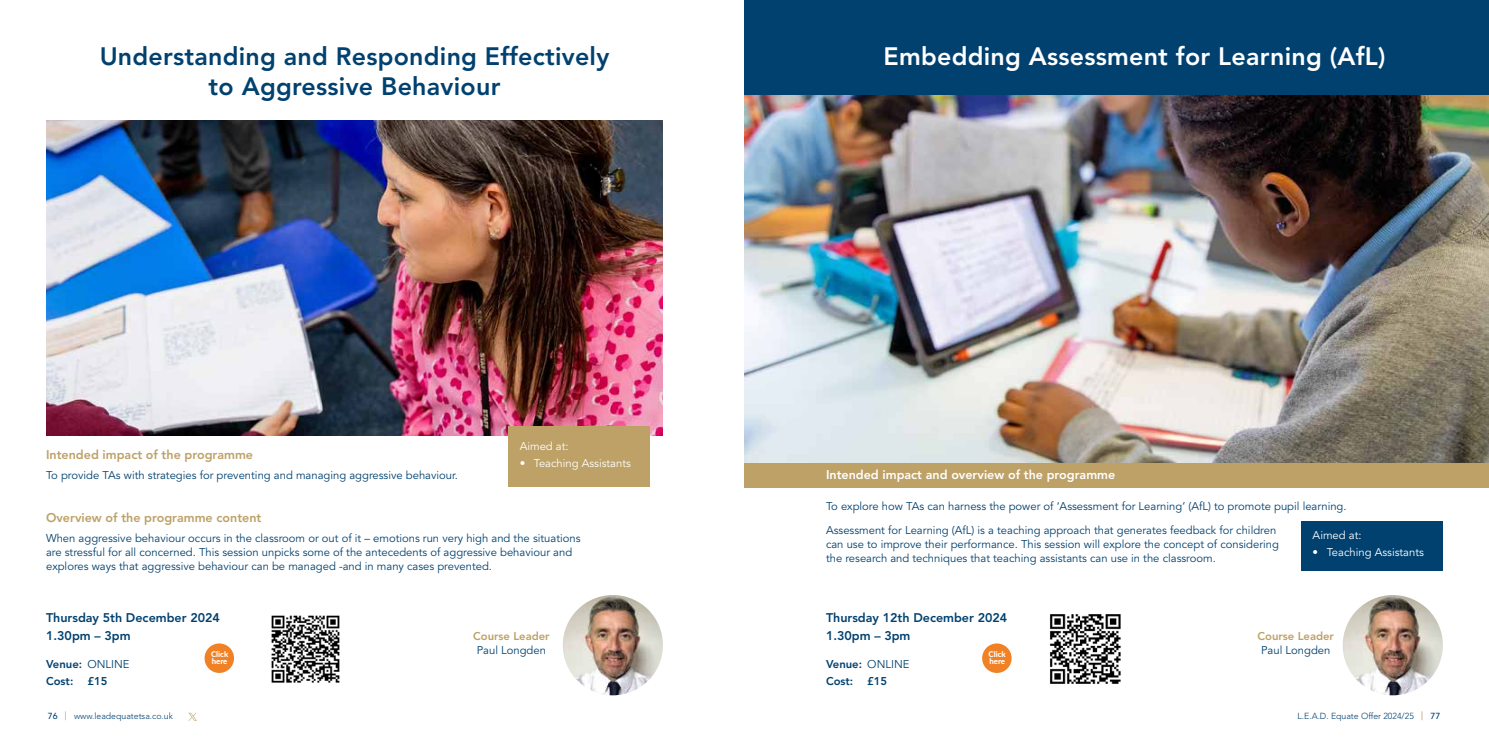
<style>
.page{position:relative;width:1489px;height:745px;background:#fff}
.page>*{position:absolute;margin:0;border:0;box-sizing:border-box;transform-origin:0 0}
.t1{font:800 25px/30px "Avenir";letter-spacing:.01em;color:#004170;text-align:center}
.t2{font:800 25px "Avenir";letter-spacing:.01em;color:#fff}
.t3{font:800 12.5px/18.5px "Avenir";color:#004170}
.t4{font:800 12.5px "Avenir";color:#bda166}
.t5{font:800 12.5px "Avenir";color:#fff}
.t6{font:11.25px/13.8px "Avenir";color:#004170}
.t7{font:11.25px "Avenir";color:#fff}
.t8{font:800 11.25px/17px "Avenir";color:#004170}
.t9{font:800 11.25px "Avenir";color:#bda166}
.t10{font:300 8.75px "Avenir";color:#004170}
.t11{font:800 7.88px/7.4px "Lato";color:#fff}
.s1{font-weight:400}
.s2{font-weight:500}
.s3{font-weight:500;font-size:11.5px;color:#bda166}
</style>
<div class="page">
<svg style="left:188px;top:712px;width:9px;height:8px"></svg>
<img style="left:46px;top:120px;width:617px;height:315px">
<div style="left:508px;top:426px;width:142px;height:60px;background:#bda166"></div>
<img style="left:562px;top:594px;width:101px;height:100px;border-radius:50px">
<img style="left:271px;top:615px;width:69px;height:68px">
<div style="left:744px;top:0;width:744px;height:106px;background:#004170"></div>
<img style="left:744px;top:96px;width:744px;height:367px">
<div style="left:744px;top:463px;width:744px;height:25px;background:#bda166"></div>
<img style="left:1342px;top:594px;width:100px;height:100px;border-radius:50px">
<img style="left:1050px;top:614px;width:71px;height:70px">
<div style="left:1300px;top:520px;width:142px;height:50px;background:#004170"></div>
<div style="left:204px;top:643px;width:30px;height:29px;background:#f08225;border-radius:50%"></div>
<div style="left:982px;top:643px;width:29px;height:29px;background:#f08225;border-radius:50%"></div>
<h1 class="t1" style="left:100px;top:41px;width:511px">Understanding and Responding Effectively to Aggressive Behaviour</h1>
<p class="t7" style="left:519px;top:439px;width:50px">Aimed at:</p>
<p class="t7" style="left:519px;top:456px;width:113px">• Teaching Assistants</p>
<p class="t4" style="left:46px;top:447px;width:208px">Intended impact of the programme</p>
<p class="t6" style="left:46px;top:468px;width:413px">To provide TAs with strategies for preventing and managing aggressive behaviour.</p>
<p class="t4" style="left:46px;top:509px;width:217px">Overview of the programme content</p>
<p class="t6" style="left:46px;top:531px;width:536px">When aggressive behaviour occurs in the classroom or out of it – emotions run very high and the situations are stressful for all concerned. This session unpicks some of the antecedents of aggressive behaviour and explores ways that aggressive behaviour can be managed -and in many cases prevented.</p>
<h1 class="t2" style="left:883px;top:42px;width:503px">Embedding Assessment for Learning (AfL)</h1>
<p class="t5" style="left:826px;top:467px;width:291px">Intended impact and overview of the programme</p>
<p class="t6" style="left:826px;top:494px;width:522px;line-height:24.4px">To explore how TAs can harness the power of ‘Assessment for Learning’ (AfL) to promote pupil learning.<br>Assessment for Learning (AfL) is a teaching approach that generates feedback for children</p>
<p class="t6" style="left:826px;top:537px;width:454px">can use to improve their performance. This session will explore the concept of considering the research and techniques that teaching assistants can use in the classroom.</p>
<p class="t7" style="left:1312px;top:528px;width:50px">Aimed at:</p>
<p class="t7" style="left:1312px;top:545px;width:113px">• Teaching Assistants</p>
<p class="t3" style="left:46px;top:607px;width:175px">Thursday 5th December 2024<br>1.30pm – 3pm</p>
<p class="t8" style="left:46px;top:655px;width:85px">Venue: <span class="s1">ONLINE<br></span>Cost: £15</p>
<p class="t3" style="left:826px;top:607px;width:183px">Thursday 12th December 2024<br>1.30pm – 3pm</p>
<p class="t8" style="left:826px;top:655px;width:85px">Venue: <span class="s1">ONLINE<br></span>Cost: £15</p>
<p class="t9" style="left:473px;top:629px;width:78px">Course Leader</p>
<p class="t6" style="left:477px;top:642px;width:71px">Paul Longden</p>
<p class="t11" style="left:211px;top:649px;width:19px">Click here</p>
<p class="t11" style="left:988px;top:649px;width:19px">Click here</p>
<p class="t9" style="left:1257px;top:629px;width:78px">Course Leader</p>
<p class="t6" style="left:1260px;top:642px;width:71px">Paul Longden</p>
<p class="t10" style="left:48px;top:710px;width:127px"><span class="s2">76</span> <span class="s3">|</span> www.leadequatetsa.co.uk</p>
<p class="t10" style="left:1297px;top:710px;width:144px">L.E.A.D. Equate Offer 2024/25 <span class="s3">|</span> <span class="s2">77</span></p>
</div>
